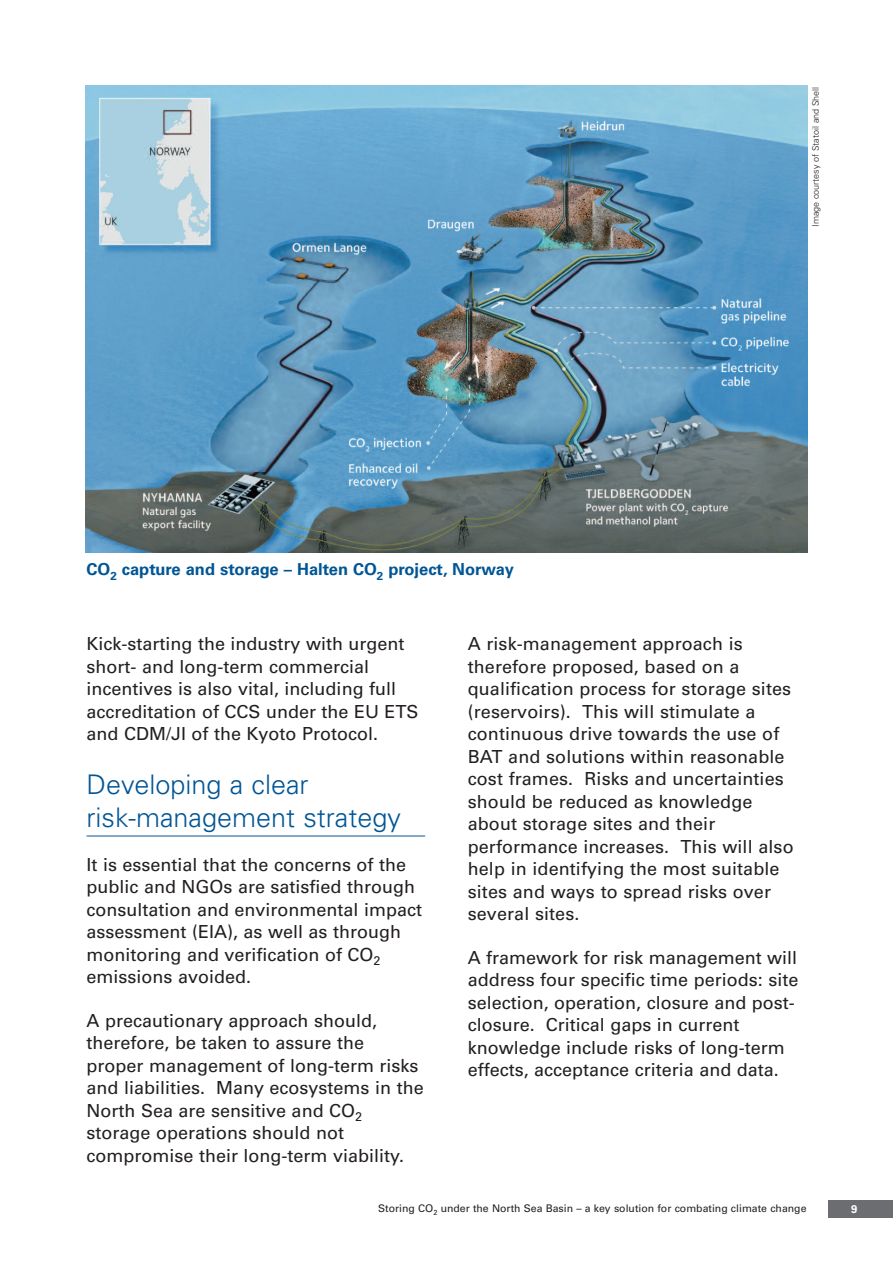
<style>
.page{position:relative;width:893px;height:1263px;background:#fff}
.page>*{position:absolute;margin:0;border:0;box-sizing:border-box;transform-origin:0 0}
.t1{font:300 27px/33px "Univers";color:#005595}
.t2{font:18px/22.5px "Univers";color:#231f20}
.t3{font:700 16.5px "Univers";color:#005595}
.t4{font:700 11.25px "Univers";color:#fff}
.t5{font:10.5px "Univers";color:#231f20}
.t6{font:300 9px "Univers";color:#231f20}
</style>
<div class="page">
<div style="left:829px;top:1200px;width:64px;height:17px;background:#6c6d70"></div>
<hr style="left:87px;top:836px;width:338px;height:1px;background:#005595">
<img style="left:85px;top:85px;width:723px;height:468px">
<p class="t6" style="left:812px;top:227px;width:142px;rotate:-90deg">Image courtesy of Statoil and Shell</p>
<p class="t3" style="left:87px;top:563px;width:429px">CO<sub>2</sub> capture and storage – Halten CO<sub>2</sub> project, Norway</p>
<p class="t2" style="left:87px;top:634px;width:334px">Kick-starting the industry with urgent short- and long-term commercial incentives is also vital, including full accreditation of CCS under the EU ETS and CDM/JI of the Kyoto Protocol.</p>
<h1 class="t1" style="left:87px;top:770px;width:316px">Developing a clear risk-management strategy</h1>
<p class="t2" style="left:87px;top:855px;width:337px">It is essential that the concerns of the public and NGOs are satisfied through consultation and environmental impact assessment (EIA), as well as through monitoring and verification of CO<sub>2 </sub>emissions avoided.</p>
<p class="t2" style="left:87px;top:1011px;width:339px">A precautionary approach should, therefore, be taken to assure the proper management of long-term risks and liabilities. Many ecosystems in the North Sea are sensitive and CO<sub>2 </sub>storage operations should not compromise their long-term viability.</p>
<p class="t2" style="left:468px;top:634px;width:327px">A risk-management approach is therefore proposed, based on a qualification process for storage sites (reservoirs). This will stimulate a continuous drive towards the use of BAT and solutions within reasonable cost frames. Risks and uncertainties should be reduced as knowledge about storage sites and their performance increases. This will also help in identifying the most suitable sites and ways to spread risks over several sites.</p>
<p class="t2" style="left:468px;top:948px;width:332px">A framework for risk management will address four specific time periods: site selection, operation, closure and post&shy;closure. Critical gaps in current knowledge include risks of long-term effects, acceptance criteria and data.</p>
<p class="t5" style="left:378px;top:1205px;width:430px">Storing CO<sub>2</sub> under the North Sea Basin – a key solution for combating climate change</p>
<p class="t4" style="left:851px;top:1205px;width:8px">9</p>
</div>
